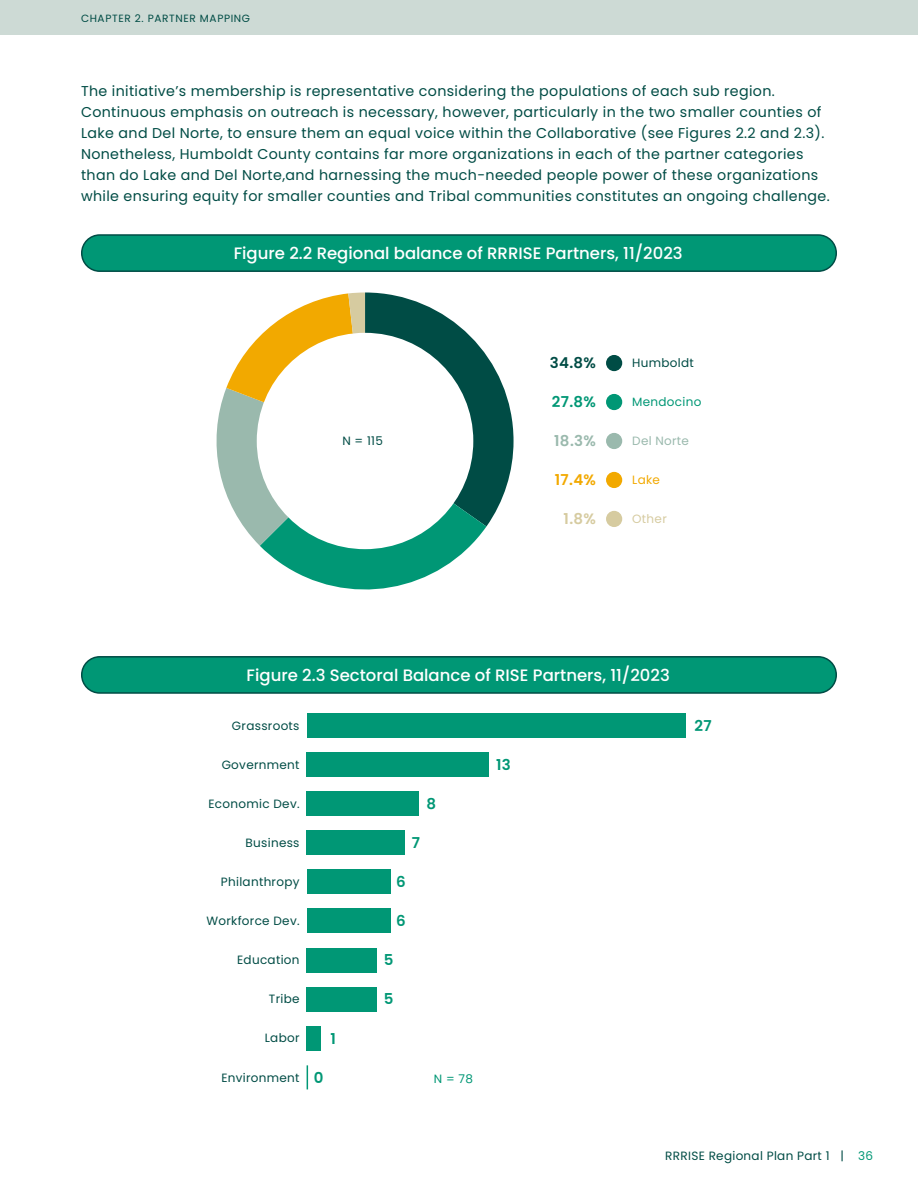
<style>
.page{position:relative;width:918px;height:1188px;background:#fff}
.page>*{position:absolute;margin:0;border:0;box-sizing:border-box;transform-origin:0 0}
.t1{font:500 16.5px "Poppins";color:#fff}
.t2{font:600 15px "Poppins";color:#009775}
.t3{font:600 15px "Poppins";color:#004c45}
.t4{font:600 15px "Poppins";color:#9ab9ad}
.t5{font:600 15px "Poppins";color:#f2a900}
.t6{font:600 15px "Poppins";color:#d6cba0}
.t7{font:14.25px/21px "Poppins";letter-spacing:.025em;color:#004c45}
.t8{font:12px "Poppins";letter-spacing:.025em;color:#004c45}
.t9{font:12px "Poppins";letter-spacing:.025em;color:#004c45}
.t10{font:12px "Poppins";letter-spacing:.025em;color:#009775}
.t11{font:12px "Poppins";letter-spacing:.025em;color:#9ab9ad}
.t12{font:12px "Poppins";letter-spacing:.025em;color:#d6cba0}
.t13{font:12px "Poppins";color:#f2a900}
.t14{font:10.5px "Poppins";letter-spacing:.06em;color:#004c45}
.s1{font-style:inherit}
.s2{color:#009775}
</style>
<div class="page">
<div style="left:0;top:0;width:918px;height:35px;background:#cddad5"></div>
<div style="left:82px;top:235px;width:754px;height:36px;background:#009775;border-radius:18px"></div>
<div style="left:81px;top:234px;width:756px;height:38px;border:2px solid #004c45;border-radius:18px"></div>
<div style="left:82px;top:657px;width:754px;height:36px;background:#009775;border-radius:18px"></div>
<div style="left:81px;top:656px;width:756px;height:38px;border:2px solid #004c45;border-radius:18px"></div>
<svg style="left:216px;top:292px;width:298px;height:298px"></svg>
<div style="left:257px;top:333px;width:216px;height:216px;background:#fff;border-radius:50%"></div>
<div style="left:606px;top:355px;width:16px;height:16px;background:#004c45;border-radius:50%"></div>
<div style="left:606px;top:394px;width:16px;height:16px;background:#009775;border-radius:50%"></div>
<div style="left:606px;top:433px;width:16px;height:16px;background:#9ab9ad;border-radius:50%"></div>
<div style="left:606px;top:472px;width:16px;height:16px;background:#f2a900;border-radius:50%"></div>
<div style="left:606px;top:511px;width:16px;height:16px;background:#d6cba0;border-radius:50%"></div>
<div style="left:307px;top:713px;width:378px;height:24px;background:#009775"></div>
<div style="left:307px;top:752px;width:182px;height:25px;background:#009775"></div>
<div style="left:307px;top:792px;width:112px;height:24px;background:#009775"></div>
<div style="left:307px;top:831px;width:98px;height:24px;background:#009775"></div>
<div style="left:307px;top:870px;width:83px;height:24px;background:#009775"></div>
<div style="left:307px;top:909px;width:83px;height:24px;background:#009775"></div>
<div style="left:307px;top:948px;width:70px;height:24px;background:#009775"></div>
<div style="left:307px;top:987px;width:70px;height:24px;background:#009775"></div>
<div style="left:307px;top:1026px;width:14px;height:24px;background:#009775"></div>
<svg style="left:307px;top:1065px;width:1px;height:24px"></svg>
<p class="t14" style="left:81px;top:12px;width:171px">CHAPTER 2. PARTNER MAPPING</p>
<p class="t7" style="left:81px;top:81px;width:750px">The initiative’s membership is representative considering the populations of each sub region.<br>Continuous emphasis on outreach is necessary, however, particularly in the two smaller counties of Lake and Del Norte, to ensure them an equal voice within the Collaborative (see Figures 2.2 and 2.3).<br>Nonetheless, Humboldt County contains far more organizations in each of the partner categories than do Lake and Del Norte,and harnessing the much-needed people power of these organizations while ensuring equity for smaller counties and Tribal communities constitutes an ongoing challenge.</p>
<p class="t1" style="left:234px;top:243px;width:450px">Figure 2.2 Regional balance of RRRISE Partners, 11/2023</p>
<p class="t8" style="left:342px;top:434px;width:42px">N = 115</p>
<p class="t3" style="left:550px;top:354px;width:48px">34.8%</p>
<p class="t8" style="left:632px;top:356px;width:63px">Humboldt</p>
<p class="t2" style="left:552px;top:393px;width:46px">27.8%</p>
<p class="t10" style="left:632px;top:395px;width:71px">Mendocino</p>
<p class="t4" style="left:554px;top:432px;width:43px">18.3%</p>
<p class="t11" style="left:632px;top:434px;width:58px">Del Norte</p>
<p class="t5" style="left:555px;top:471px;width:43px">17.4%</p>
<p class="t13" style="left:632px;top:473px;width:29px">Lake</p>
<p class="t6" style="left:564px;top:510px;width:34px">1.8%</p>
<p class="t12" style="left:632px;top:512px;width:36px">Other</p>
<p class="t1" style="left:247px;top:665px;width:425px">Figure 2.3 Sectoral Balance of RISE Partners, 11/2023</p>
<p class="t8" style="left:232px;top:718px;width:69px">Grassroots</p>
<p class="t8" style="left:222px;top:758px;width:79px">Government</p>
<p class="t8" style="left:209px;top:797px;width:93px">Economic Dev.</p>
<p class="t8" style="left:246px;top:836px;width:55px">Business</p>
<p class="t8" style="left:221px;top:875px;width:80px">Philanthropy</p>
<p class="t8" style="left:206px;top:914px;width:95px">Workforce Dev.</p>
<p class="t8" style="left:237px;top:953px;width:64px">Education</p>
<p class="t8" style="left:269px;top:992px;width:32px">Tribe</p>
<p class="t8" style="left:265px;top:1031px;width:36px">Labor</p>
<p class="t8" style="left:221px;top:1070px;width:80px">Environment</p>
<p class="t2" style="left:426px;top:795px;width:11px">8</p>
<p class="t2" style="left:412px;top:834px;width:10px">7</p>
<p class="t2" style="left:396px;top:873px;width:11px">6</p>
<p class="t2" style="left:396px;top:912px;width:11px">6</p>
<p class="t2" style="left:331px;top:1030px;width:7px">1</p>
<p class="t2" style="left:384px;top:951px;width:11px">5</p>
<p class="t2" style="left:384px;top:990px;width:11px">5</p>
<p class="t2" style="left:314px;top:1069px;width:11px">0</p>
<p class="t10" style="left:434px;top:1071px;width:41px">N = 78</p>
<p class="t2" style="left:496px;top:756px;width:16px">13</p>
<p class="t2" style="left:694px;top:717px;width:19px">27</p>
<p class="t9" style="left:665px;top:1149px;width:209px">RRRISE Regional Plan Part 1 <span class="s1">|</span> <span class="s2">36</span></p>
</div>
